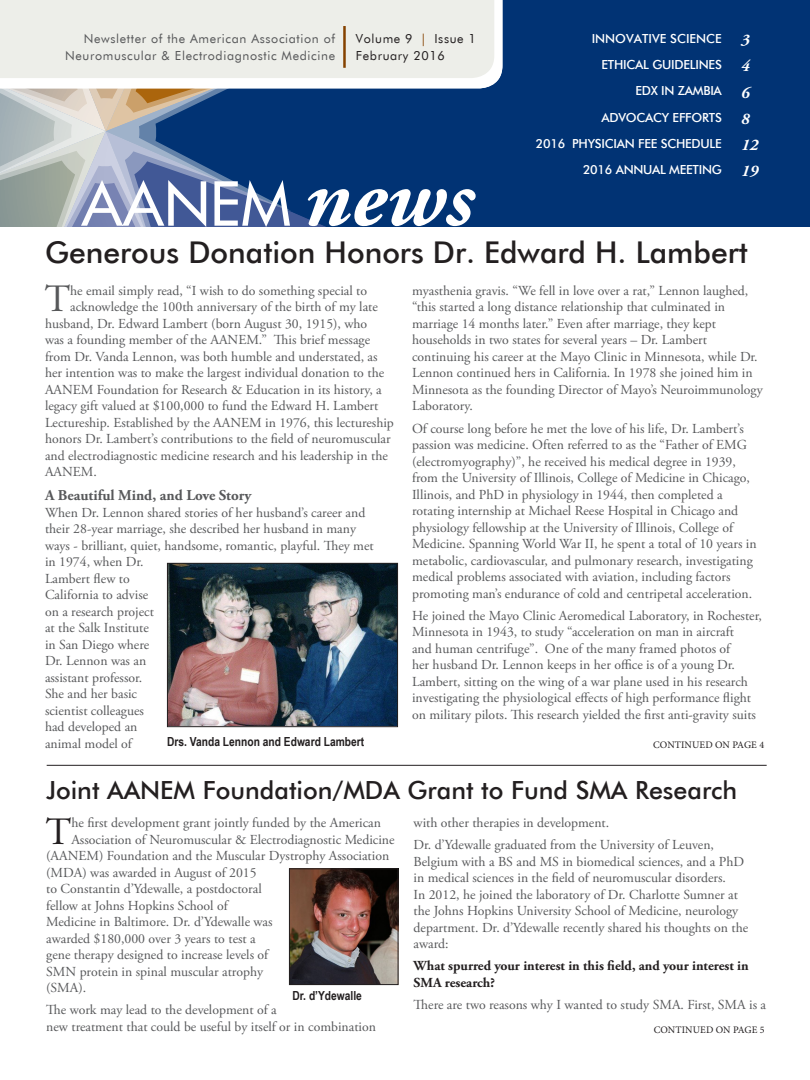
<style>
.page{position:relative;width:810px;height:1080px;background:#fff}
.page>*{position:absolute;margin:0;border:0;box-sizing:border-box;transform-origin:0 0}
.t1{font:38.62px "Adobe Garamond Pro";color:#231f20}
.t2{font:38.62px "Adobe Garamond Pro";color:#57585a}
.t3{font:500 30px "Futura BT";color:#231f20}
.t4{font:500 25px "Futura BT";color:#231f20}
.t5{font:italic 700 16.25px "Adobe Garamond Pro";color:#fff}
.t6{font:700 15px "Adobe Garamond Pro";color:#57585a}
.t7{font:13.75px/16.5px "Adobe Garamond Pro";color:#57585a}
.t8{font:700 13.75px/16.5px "Adobe Garamond Pro";color:#231f20}
.t9{font:500 12.5px "Futura BT";letter-spacing:-.02em;color:#fff}
.t10{font:12.5px/17.5px "Futura BT";letter-spacing:.05em;color:#57585a;text-align:right}
.t11{font:700 12.5px "Arial Narrow";color:#231f20}
.t12{font:12.5px/17.5px "Futura BT";letter-spacing:.05em;color:#231f20}
.t13{font:500 12.5px "Futura BT";color:#fff}
.t14{font:10px "Minion Pro";letter-spacing:.01em;color:#231f20}
.s1{font-family:"Minion Pro";color:#854200}
</style>
<div class="page">
<div style="left:0;top:0;width:810px;height:227px;background:#013374"></div>
<svg style="left:0;top:89px;width:290px;height:138px"></svg>
<svg style="left:308px;top:189px;width:168px;height:37px"></svg>
<svg style="left:0;top:0;width:503px;height:89px;background:#edeeea"></svg>
<img style="left:169px;top:565px;width:227px;height:160px">
<div style="left:167px;top:563px;width:231px;height:164px;border:1px solid #231f20"></div>
<hr style="left:47px;top:765px;width:720px;height:1px;background:#231f20">
<img style="left:291px;top:870px;width:105px;height:113px">
<div style="left:289px;top:868px;width:109px;height:117px;border:1px solid #231f20"></div>
<p class="t10" style="left:65px;top:30px;width:271px">Newsletter of the American Association of<br>Neuromuscular &amp; Electrodiagnostic Medicine</p>
<p class="t12" style="left:356px;top:30px;width:121px">Volume 9 <span class="s1">|</span> Issue 1<br>February 2016</p>
<p class="t13" style="left:592px;top:31px;width:132px">INNOVATIVE SCIENCE</p>
<p class="t9" style="left:602px;top:57px;width:122px">ETHICAL GUIDELINES</p>
<p class="t9" style="left:635px;top:83px;width:88px">EDX IN ZAMBIA</p>
<p class="t9" style="left:601px;top:110px;width:122px">ADVOCACY EFFORTS</p>
<p class="t9" style="left:536px;top:136px;width:188px">2016 PHYSICIAN FEE SCHEDULE</p>
<p class="t9" style="left:583px;top:162px;width:140px">2016 ANNUAL MEETING</p>
<p class="t5" style="left:741px;top:31px;width:10px">3</p>
<p class="t5" style="left:741px;top:57px;width:10px">4</p>
<p class="t5" style="left:741px;top:83px;width:10px">6</p>
<p class="t5" style="left:741px;top:109px;width:10px">8</p>
<p class="t5" style="left:741px;top:136px;width:18px">12</p>
<p class="t5" style="left:741px;top:162px;width:18px">19</p>
<p class="t3" style="left:45px;top:234px;width:704px">Generous Donation Honors Dr. Edward H. Lambert</p>
<p class="t2" style="left:45px;top:276px;width:27px">T</p>
<p class="t7" style="left:70px;top:283px;width:298px">he email simply read, “I wish to do something special to</p>
<p class="t7" style="left:412px;top:283px;width:352px">myasthenia gravis. “We fell in love over a rat,” Lennon laughed, “this started a long distance relationship that culminated in marriage 14 months later.” Even after marriage, they kept households in two states for several years – Dr. Lambert continuing his career at the Mayo Clinic in Minnesota, while Dr.<br>Lennon continued hers in California. In 1978 she joined him in Minnesota as the founding Director of Mayo’s Neuroimmunology Laboratory.</p>
<p class="t7" style="left:412px;top:420px;width:346px">Of course long before he met the love of his life, Dr. Lambert’s passion was medicine. Often referred to as the “Father of EMG (electromyography)”, he received his medical degree in 1939, from the University of Illinois, College of Medicine in Chicago, Illinois, and PhD in physiology in 1944, then completed a rotating internship at Michael Reese Hospital in Chicago and physiology fellowship at the University of Illinois, College of Medicine. Spanning World War II, he spent a total of 10 years in metabolic, cardiovascular, and pulmonary research, investigating medical problems associated with aviation, including factors promoting man’s endurance of cold and centripetal acceleration.</p>
<p class="t7" style="left:412px;top:608px;width:351px">He joined the Mayo Clinic Aeromedical Laboratory, in Rochester, Minnesota in 1943, to study “acceleration on man in aircraft<br>and human centrifuge”. One of the many framed photos of<br>her husband Dr. Lennon keeps in her office is of a young Dr.<br>Lambert, sitting on the wing of a war plane used in his research investigating the physiological effects of high performance flight on military pilots. This research yielded the first anti-gravity suits</p>
<p class="t7" style="left:70px;top:299px;width:309px">acknowledge the 100th anniversary of the birth of my late</p>
<p class="t7" style="left:45px;top:316px;width:324px">husband, Dr. Edward Lambert (born August 30, 1915), who</p>
<p class="t7" style="left:45px;top:332px;width:327px">was a founding member of the AANEM.” This brief message</p>
<p class="t7" style="left:45px;top:349px;width:334px">from Dr. Vanda Lennon, was both humble and understated, as</p>
<p class="t7" style="left:45px;top:365px;width:341px">her intention was to make the largest individual donation to the</p>
<p class="t7" style="left:45px;top:382px;width:338px">AANEM Foundation for Research &amp; Education in its history, a</p>
<p class="t7" style="left:45px;top:398px;width:335px">legacy gift valued at $100,000 to fund the Edward H. Lambert</p>
<p class="t7" style="left:45px;top:415px;width:350px">Lectureship. Established by the AANEM in 1976, this lectureship</p>
<p class="t7" style="left:45px;top:431px;width:347px">honors Dr. Lambert’s contributions to the field of neuromuscular</p>
<p class="t7" style="left:45px;top:448px;width:344px">and electrodiagnostic medicine research and his leadership in the</p>
<p class="t7" style="left:45px;top:464px;width:53px">AANEM.</p>
<p class="t6" style="left:45px;top:487px;width:208px">A Beautiful Mind, and Love Story</p>
<p class="t7" style="left:45px;top:504px;width:330px">When Dr. Lennon shared stories of her husband’s career and their 28-year marriage, she described her husband in many ways - brilliant, quiet, handsome, romantic, playful. They met in 1974, when Dr.<br>Lambert flew to<br>California to advise<br>on a research project<br>at the Salk Institute<br>in San Diego where<br>Dr. Lennon was an<br>assistant professor.<br>She and her basic<br>scientist colleagues<br>had developed an<br>animal model of</p>
<p class="t11" style="left:167px;top:732px;width:199px">Drs. Vanda Lennon and Edward Lambert</p>
<p class="t14" style="left:653px;top:738px;width:113px">CONTINUED ON PAGE 4</p>
<p class="t4" style="left:46px;top:775px;width:693px">Joint AANEM Foundation/MDA Grant to Fund SMA Research</p>
<p class="t1" style="left:46px;top:808px;width:27px">T</p>
<p class="t7" style="left:71px;top:815px;width:311px">he first development grant jointly funded by the American</p>
<p class="t7" style="left:71px;top:832px;width:325px">Association of Neuromuscular &amp; Electrodiagnostic Medicine</p>
<p class="t7" style="left:46px;top:848px;width:345px">(AANEM) Foundation and the Muscular Dystrophy Association</p>
<p class="t7" style="left:46px;top:865px;width:212px">(MDA) was awarded in August of 2015</p>
<p class="t7" style="left:46px;top:881px;width:217px">to Constantin d’Ydewalle, a postdoctoral</p>
<p class="t7" style="left:46px;top:898px;width:183px">fellow at Johns Hopkins School of</p>
<p class="t7" style="left:46px;top:914px;width:228px">Medicine in Baltimore. Dr. d’Ydewalle was</p>
<p class="t7" style="left:46px;top:931px;width:211px">awarded $180,000 over 3 years to test a</p>
<p class="t7" style="left:46px;top:947px;width:224px">gene therapy designed to increase levels of</p>
<p class="t7" style="left:46px;top:964px;width:219px">SMN protein in spinal muscular atrophy</p>
<p class="t7" style="left:46px;top:980px;width:42px">(SMA).</p>
<p class="t7" style="left:46px;top:1002px;width:331px">The work may lead to the development of a<br>new treatment that could be useful by itself or in combination</p>
<p class="t11" style="left:292px;top:986px;width:71px">Dr. d’Ydewalle</p>
<p class="t7" style="left:414px;top:815px;width:197px">with other therapies in development.</p>
<p class="t7" style="left:414px;top:837px;width:336px">Dr. d’Ydewalle graduated from the University of Leuven, Belgium with a BS and MS in biomedical sciences, and a PhD in medical sciences in the field of neuromuscular disorders.<br>In 2012, he joined the laboratory of Dr. Charlotte Sumner at the Johns Hopkins University School of Medicine, neurology department. Dr. d’Ydewalle recently shared his thoughts on the award:</p>
<p class="t8" style="left:414px;top:958px;width:337px">What spurred your interest in this field, and your interest in<br>SMA research?</p>
<p class="t7" style="left:414px;top:997px;width:354px">There are two reasons why I wanted to study SMA. First, SMA is a</p>
<p class="t14" style="left:654px;top:1023px;width:113px">CONTINUED ON PAGE 5</p>
</div>
